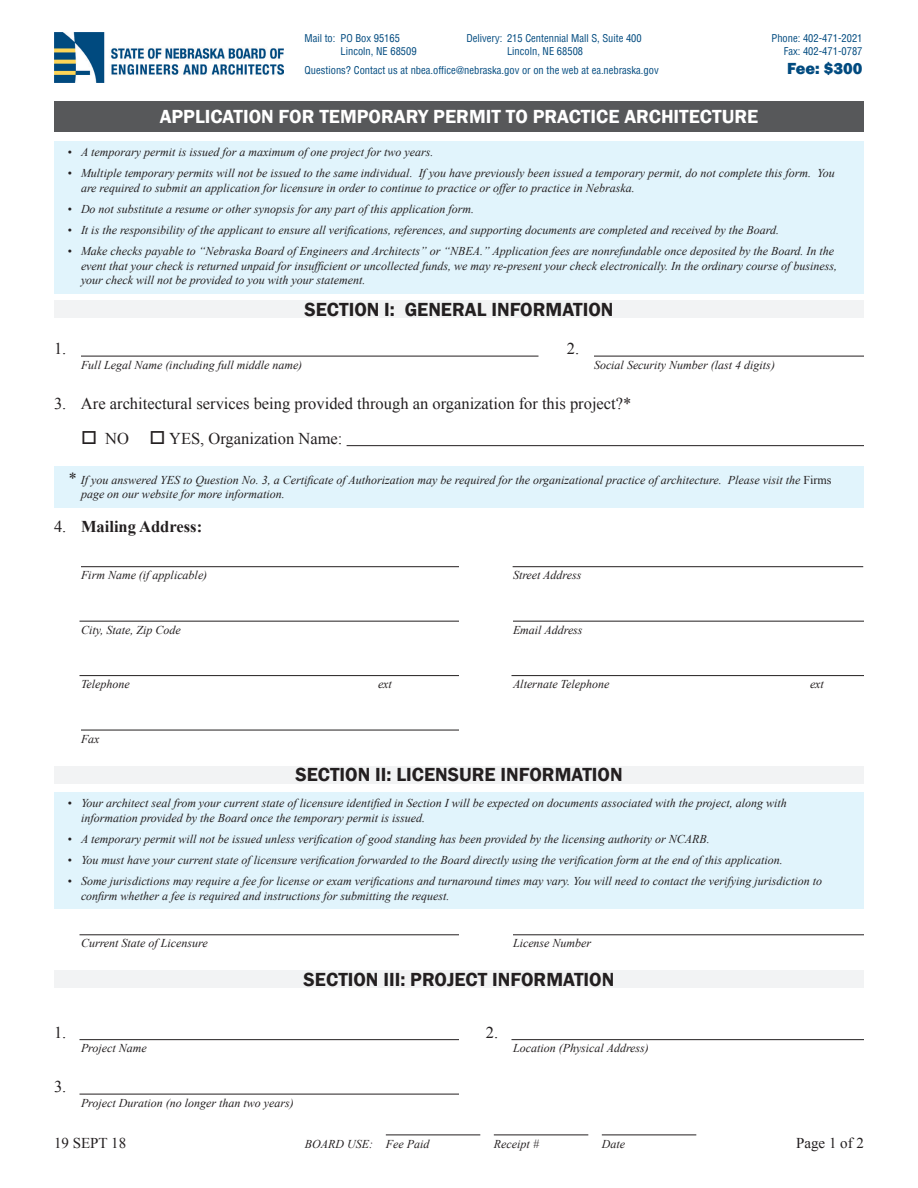
<style>
.page{position:relative;width:918px;height:1188px;background:#fff}
.page>*{position:absolute;margin:0;border:0;box-sizing:border-box;transform-origin:0 0}
.Standard_Heading{font:600 19.5px "Franklin Gothic";color:#231f20}
.Standard_Heading-2{font:600 19.5px "Franklin Gothic";color:#fff}
.Data_Entry_Line{font:16.5px "Times New Roman";color:#231f20}
.Data_Entry_Line-2{font:700 16.5px "Times New Roman";color:#231f20}
.t1{font:800 16.5px "Franklin Gothic";color:#004a7f}
.t2{font:15px "Times New Roman";color:#231f20}
.Instruction_Smaller{font:italic 12px/14.4px "Times New Roman";color:#231f20}
.Data_Entry_Instructi{font:italic 12px "Times New Roman";color:#231f20}
.t3{font:condensed 10.5px "Helvetica";color:#004a7f}
.s1{font-size:16.5px}
.s2{font-style:normal}
.s3{font-weight:400}
</style>
<div class="page">
<img style="left:54px;top:33px;width:229px;height:50px">
<div style="left:54px;top:101px;width:810px;height:31px;background:#57585a"></div>
<div style="left:54px;top:141px;width:810px;height:25px;background:#e1f4fc"></div>
<div style="left:54px;top:162px;width:810px;height:39px;background:#e1f4fc"></div>
<div style="left:54px;top:198px;width:810px;height:24px;background:#e1f4fc"></div>
<div style="left:54px;top:219px;width:810px;height:24px;background:#e1f4fc"></div>
<div style="left:54px;top:240px;width:810px;height:53px;background:#e1f4fc"></div>
<div style="left:54px;top:301px;width:810px;height:17px;background:#f2f3f4"></div>
<hr style="left:81px;top:356px;width:457px;height:1px;background:#231f20">
<hr style="left:594px;top:356px;width:270px;height:1px;background:#231f20">
<hr style="left:347px;top:445px;width:517px;height:1px;background:#231f20">
<div style="left:54px;top:466px;width:810px;height:42px;background:#e1f4fc"></div>
<hr style="left:81px;top:566px;width:378px;height:1px;background:#231f20">
<hr style="left:513px;top:566px;width:350px;height:1px;background:#231f20">
<hr style="left:80px;top:621px;width:379px;height:1px;background:#231f20">
<hr style="left:513px;top:621px;width:351px;height:1px;background:#231f20">
<hr style="left:80px;top:675px;width:379px;height:1px;background:#231f20">
<hr style="left:512px;top:675px;width:352px;height:1px;background:#231f20">
<hr style="left:81px;top:730px;width:378px;height:1px;background:#231f20">
<div style="left:54px;top:766px;width:810px;height:17px;background:#f2f3f4"></div>
<div style="left:54px;top:792px;width:810px;height:39px;background:#e1f4fc"></div>
<div style="left:54px;top:828px;width:810px;height:24px;background:#e1f4fc"></div>
<div style="left:54px;top:849px;width:810px;height:24px;background:#e1f4fc"></div>
<div style="left:54px;top:870px;width:810px;height:39px;background:#e1f4fc"></div>
<hr style="left:80px;top:934px;width:379px;height:1px;background:#231f20">
<hr style="left:513px;top:934px;width:351px;height:1px;background:#231f20">
<div style="left:54px;top:971px;width:810px;height:17px;background:#f2f3f4"></div>
<hr style="left:80px;top:1039px;width:379px;height:1px;background:#231f20">
<hr style="left:512px;top:1039px;width:352px;height:1px;background:#231f20">
<hr style="left:80px;top:1094px;width:379px;height:1px;background:#231f20">
<hr style="left:386px;top:1134px;width:94px;height:1px;background:#231f20">
<hr style="left:494px;top:1134px;width:94px;height:1px;background:#231f20">
<hr style="left:602px;top:1134px;width:94px;height:1px;background:#231f20">
<p class="t3" style="left:305px;top:31px;width:97px">Mail to: PO Box 95165</p>
<p class="t3" style="left:467px;top:31px;width:177px">Delivery: 215 Centennial Mall S, Suite 400</p>
<p class="t3" style="left:772px;top:31px;width:92px">Phone: 402-471-2021</p>
<p class="t3" style="left:341px;top:44px;width:78px">Lincoln, NE 68509</p>
<p class="t3" style="left:507px;top:44px;width:78px">Lincoln, NE 68508</p>
<p class="t3" style="left:784px;top:44px;width:80px">Fax: 402-471-0787</p>
<p class="t3" style="left:305px;top:64px;width:356px">Questions? Contact us at nbea.office@nebraska.gov or on the web at ea.nebraska.gov</p>
<h2 class="t1" style="left:787px;top:58px;width:77px">Fee: $300</h2>
<p class="Standard_Heading-2" style="left:160px;top:105px;width:600px">APPLICATION FOR TEMPORARY PERMIT TO PRACTICE ARCHITECTURE</p>
<p class="Instruction_Smaller" style="left:68px;top:145px;width:368px">• A temporary permit is issued for a maximum of one project for two years.</p>
<p class="Instruction_Smaller" style="left:81px;top:166px;width:755px;text-indent:-14px">• Multiple temporary permits will not be issued to the same individual. If you have previously been issued a temporary permit, do not complete this form. You are required to submit an application for licensure in order to continue to practice or offer to practice in Nebraska.</p>
<p class="Instruction_Smaller" style="left:68px;top:202px;width:408px">• Do not substitute a resume or other synopsis for any part of this application form.</p>
<p class="Instruction_Smaller" style="left:68px;top:223px;width:713px">• It is the responsibility of the applicant to ensure all verifications, references, and supporting documents are completed and received by the Board.</p>
<p class="Instruction_Smaller" style="left:81px;top:244px;width:758px;text-indent:-14px">• Make checks payable to “Nebraska Board of Engineers and Architects” or “NBEA.” Application fees are nonrefundable once deposited by the Board. In the event that your check is returned unpaid for insufficient or uncollected funds, we may re-present your check electronically. In the ordinary course of business, your check will not be provided to you with your statement.</p>
<p class="Standard_Heading" style="left:305px;top:297px;width:310px">SECTION I: GENERAL INFORMATION</p>
<p class="Data_Entry_Line" style="left:54px;top:337px;width:14px">1.</p>
<p class="Data_Entry_Line" style="left:567px;top:337px;width:14px">2.</p>
<p class="Data_Entry_Instructi" style="left:81px;top:356px;width:223px">Full Legal Name (including full middle name)</p>
<p class="Data_Entry_Instructi" style="left:594px;top:356px;width:182px">Social Security Number (last 4 digits)</p>
<p class="Data_Entry_Line" style="left:54px;top:392px;width:579px">3. Are architectural services being provided through an organization for this project?*</p>
<p class="Data_Entry_Line" style="left:81px;top:427px;width:263px">□ NO □ YES, Organization Name:</p>
<p class="Instruction_Smaller" style="left:81px;top:472px;width:752px;text-indent:-14px"><span class="s1">*</span> If you answered YES to Question No. 3, a Certificate of Authorization may be required for the organizational practice of architecture. Please visit the <span class="s2">Firms </span>page on our website for more information.</p>
<p class="Data_Entry_Line-2" style="left:54px;top:514px;width:150px"><span class="s3">4.</span> Mailing Address:</p>
<p class="Data_Entry_Instructi" style="left:81px;top:567px;width:128px">Firm Name (if applicable)</p>
<p class="Data_Entry_Instructi" style="left:513px;top:567px;width:70px">Street Address</p>
<p class="Data_Entry_Instructi" style="left:81px;top:621px;width:101px">City, State, Zip Code</p>
<p class="Data_Entry_Instructi" style="left:513px;top:621px;width:71px">Email Address</p>
<p class="Data_Entry_Instructi" style="left:81px;top:676px;width:50px">Telephone</p>
<p class="Data_Entry_Instructi" style="left:378px;top:676px;width:15px">ext</p>
<p class="Data_Entry_Instructi" style="left:513px;top:676px;width:98px">Alternate Telephone</p>
<p class="Data_Entry_Instructi" style="left:810px;top:676px;width:15px">ext</p>
<p class="Data_Entry_Instructi" style="left:81px;top:730px;width:20px">Fax</p>
<p class="Standard_Heading" style="left:295px;top:763px;width:329px">SECTION II: LICENSURE INFORMATION</p>
<p class="Instruction_Smaller" style="left:81px;top:796px;width:707px;text-indent:-14px">• Your architect seal from your current state of licensure identified in Section I will be expected on documents associated with the project, along with information provided by the Board once the temporary permit is issued.</p>
<p class="Instruction_Smaller" style="left:68px;top:832px;width:644px">• A temporary permit will not be issued unless verification of good standing has been provided by the licensing authority or NCARB.</p>
<p class="Instruction_Smaller" style="left:68px;top:853px;width:717px">• You must have your current state of licensure verification forwarded to the Board directly using the verification form at the end of this application.</p>
<p class="Instruction_Smaller" style="left:81px;top:874px;width:743px;text-indent:-14px">• Some jurisdictions may require a fee for license or exam verifications and turnaround times may vary. You will need to contact the verifying jurisdiction to confirm whether a fee is required and instructions for submitting the request.</p>
<p class="Data_Entry_Instructi" style="left:81px;top:935px;width:128px">Current State of Licensure</p>
<p class="Data_Entry_Instructi" style="left:513px;top:935px;width:80px">License Number</p>
<p class="Standard_Heading" style="left:304px;top:967px;width:312px">SECTION III: PROJECT INFORMATION</p>
<p class="Data_Entry_Line" style="left:54px;top:1021px;width:14px">1.</p>
<p class="Data_Entry_Line" style="left:486px;top:1021px;width:14px">2.</p>
<p class="Data_Entry_Instructi" style="left:81px;top:1040px;width:67px">Project Name</p>
<p class="Data_Entry_Instructi" style="left:513px;top:1040px;width:137px">Location (Physical Address)</p>
<p class="Data_Entry_Line" style="left:54px;top:1075px;width:14px">3.</p>
<p class="Data_Entry_Instructi" style="left:81px;top:1094px;width:214px">Project Duration (no longer than two years)</p>
<p class="Data_Entry_Instructi" style="left:305px;top:1135px;width:126px">BOARD USE: Fee Paid</p>
<p class="Data_Entry_Instructi" style="left:494px;top:1135px;width:46px">Receipt #</p>
<p class="Data_Entry_Instructi" style="left:602px;top:1135px;width:25px">Date</p>
<p class="t2" style="left:54px;top:1132px;width:74px">19 SEPT 18</p>
<p class="t2" style="left:796px;top:1132px;width:69px">Page 1 of 2</p>
</div>
